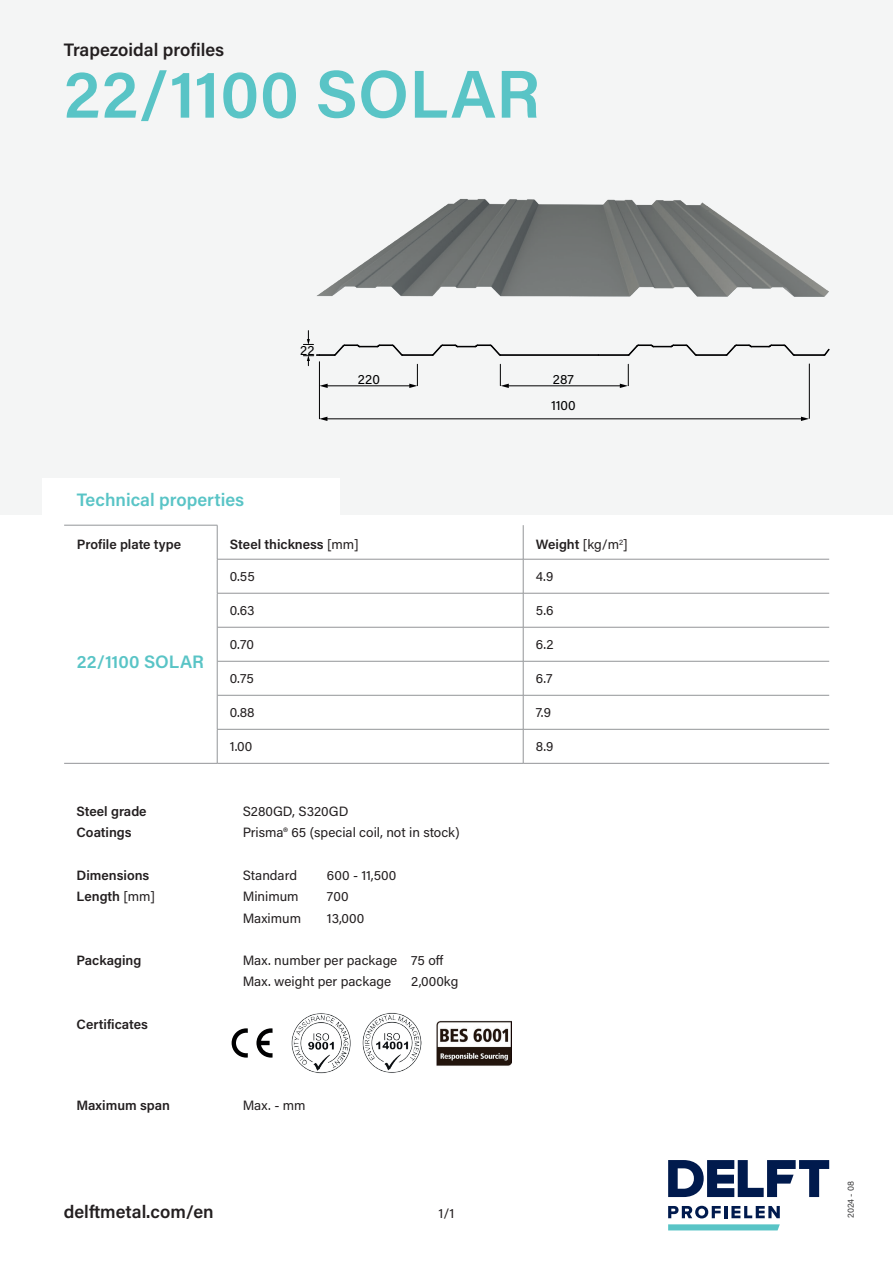
<style>
.page{position:relative;width:893px;height:1263px;background:#fff}
.page>*{position:absolute;margin:0;border:0;box-sizing:border-box;transform-origin:0 0}
.t1{font:600 67.5px "Acumin Pro";color:#59c4c6}
.t2{font:600 18px "Acumin Pro";color:#231f20}
.t3{font:600 18px "Acumin Pro";color:#59c4c6}
.t4{font:13.5px/21.3px "Acumin Pro";color:#231f20}
.t5{font:600 13.5px "Acumin Pro";color:#231f20}
.t6{font:13.5px "Acumin Pro";letter-spacing:.005em;color:#000001}
.t7{font:9px "Acumin Pro";color:#3e3e3f}
.s1{font-weight:400}
</style>
<div class="page">
<svg style="left:668px;top:1206px;width:112px;height:12px"></svg>
<svg style="left:668px;top:1160px;width:161px;height:37px"></svg>
<svg style="left:668px;top:1224px;width:112px;height:6px"></svg>
<div style="left:0;top:0;width:893px;height:514px;background:#f4f5f5"></div>
<div style="left:43px;top:478px;width:297px;height:58px;background:#fff"></div>
<hr style="left:64px;top:763px;width:153px;height:1px;background:#939598">
<hr style="left:64px;top:525px;width:153px;height:1px;background:#939598">
<hr style="left:217px;top:525px;width:1px;height:34px;background:#939598">
<hr style="left:523px;top:525px;width:1px;height:34px;background:#939598">
<hr style="left:217px;top:559px;width:306px;height:1px;background:#939598">
<hr style="left:217px;top:559px;width:1px;height:34px;background:#939598">
<hr style="left:523px;top:559px;width:306px;height:1px;background:#939598">
<hr style="left:523px;top:559px;width:1px;height:34px;background:#939598">
<hr style="left:217px;top:593px;width:306px;height:1px;background:#939598">
<hr style="left:217px;top:593px;width:1px;height:34px;background:#939598">
<hr style="left:523px;top:593px;width:306px;height:1px;background:#939598">
<hr style="left:523px;top:593px;width:1px;height:34px;background:#939598">
<hr style="left:217px;top:627px;width:1px;height:34px;background:#939598">
<hr style="left:523px;top:627px;width:1px;height:34px;background:#939598">
<hr style="left:217px;top:661px;width:1px;height:34px;background:#939598">
<hr style="left:523px;top:661px;width:1px;height:34px;background:#939598">
<hr style="left:217px;top:695px;width:1px;height:34px;background:#939598">
<hr style="left:523px;top:695px;width:1px;height:34px;background:#939598">
<hr style="left:217px;top:627px;width:306px;height:1px;background:#939598">
<hr style="left:523px;top:627px;width:306px;height:1px;background:#939598">
<hr style="left:217px;top:661px;width:306px;height:1px;background:#939598">
<hr style="left:523px;top:661px;width:306px;height:1px;background:#939598">
<hr style="left:217px;top:695px;width:306px;height:1px;background:#939598">
<hr style="left:523px;top:695px;width:306px;height:1px;background:#939598">
<hr style="left:217px;top:729px;width:306px;height:1px;background:#939598">
<hr style="left:217px;top:729px;width:1px;height:34px;background:#939598">
<hr style="left:523px;top:729px;width:306px;height:1px;background:#939598">
<hr style="left:523px;top:729px;width:1px;height:34px;background:#939598">
<hr style="left:217px;top:763px;width:306px;height:1px;background:#939598">
<hr style="left:523px;top:763px;width:306px;height:1px;background:#939598">
<img style="left:317px;top:199px;width:512px;height:98px">
<hr style="left:809px;top:364px;width:1px;height:54px;background:#000001">
<hr style="left:319px;top:362px;width:1px;height:57px;background:#000001">
<hr style="left:326px;top:418px;width:476px;height:1px;background:#000001">
<svg style="left:801px;top:417px;width:8px;height:4px"></svg>
<svg style="left:319px;top:417px;width:8px;height:4px"></svg>
<hr style="left:507px;top:385px;width:114px;height:1px;background:#000001">
<svg style="left:500px;top:364px;width:9px;height:24px"></svg>
<svg style="left:620px;top:364px;width:9px;height:24px"></svg>
<hr style="left:402px;top:355px;width:30px;height:1px;background:#000001">
<hr style="left:402px;top:354px;width:30px;height:1px;background:#000001">
<hr style="left:598px;top:355px;width:30px;height:1px;background:#000001">
<hr style="left:598px;top:354px;width:30px;height:1px;background:#000001">
<hr style="left:500px;top:355px;width:98px;height:1px;background:#000001">
<hr style="left:500px;top:354px;width:98px;height:1px;background:#000001">
<svg style="left:431px;top:344px;width:70px;height:12px"></svg>
<svg style="left:627px;top:344px;width:69px;height:12px"></svg>
<hr style="left:696px;top:355px;width:30px;height:1px;background:#000001">
<hr style="left:696px;top:354px;width:30px;height:1px;background:#000001">
<hr style="left:794px;top:355px;width:30px;height:1px;background:#000001">
<hr style="left:794px;top:354px;width:30px;height:1px;background:#000001">
<svg style="left:823px;top:348px;width:7px;height:8px"></svg>
<svg style="left:725px;top:344px;width:70px;height:12px"></svg>
<svg style="left:303px;top:331px;width:115px;height:57px"></svg>
<svg style="left:256px;top:1028px;width:17px;height:29px"></svg>
<svg style="left:232px;top:1028px;width:16px;height:29px"></svg>
<img style="left:292px;top:1013px;width:59px;height:60px">
<img style="left:436px;top:1020px;width:76px;height:46px">
<img style="left:362px;top:1013px;width:60px;height:60px">
<h2 class="t2" style="left:64px;top:37px;width:162px">Trapezoidal profiles</h2>
<h1 class="t1" style="left:64px;top:47px;width:478px">22/1100 SOLAR</h1>
<p class="t6" style="left:300px;top:340px;width:16px">22</p>
<p class="t6" style="left:358px;top:369px;width:24px">220</p>
<p class="t6" style="left:553px;top:369px;width:22px">287</p>
<p class="t6" style="left:551px;top:396px;width:26px">1100</p>
<h2 class="t3" style="left:77px;top:487px;width:169px">Technical properties</h2>
<p class="t5" style="left:77px;top:535px;width:106px">Profile plate type</p>
<p class="t5" style="left:230px;top:535px;width:130px">Steel thickness <span class="s1">[mm]</span></p>
<p class="t5" style="left:536px;top:535px;width:93px">Weight <span class="s1">[kg/m</span><sup>2</sup><span class="s1">]</span></p>
<h2 class="t3" style="left:77px;top:649px;width:129px">22/1100 SOLAR</h2>
<p class="t4" style="left:230px;top:565px;width:26px">0.55</p>
<p class="t4" style="left:536px;top:565px;width:19px">4.9</p>
<p class="t4" style="left:230px;top:599px;width:26px">0.63</p>
<p class="t4" style="left:536px;top:599px;width:19px">5.6</p>
<p class="t4" style="left:230px;top:633px;width:26px">0.70</p>
<p class="t4" style="left:536px;top:633px;width:19px">6.2</p>
<p class="t4" style="left:230px;top:667px;width:25px">0.75</p>
<p class="t4" style="left:536px;top:667px;width:18px">6.7</p>
<p class="t4" style="left:230px;top:701px;width:26px">0.88</p>
<p class="t4" style="left:536px;top:701px;width:17px">7.9</p>
<p class="t4" style="left:230px;top:735px;width:24px">1.00</p>
<p class="t4" style="left:536px;top:735px;width:19px">8.9</p>
<p class="t5" style="left:77px;top:802px;width:72px">Steel grade</p>
<p class="t4" style="left:243px;top:800px;width:107px">S280GD, S320GD</p>
<p class="t5" style="left:77px;top:823px;width:57px">Coatings</p>
<p class="t4" style="left:243px;top:821px;width:218px">Prisma® 65 (special coil, not in stock)</p>
<p class="t5" style="left:77px;top:865px;width:74px">Dimensions</p>
<p class="t4" style="left:243px;top:864px;width:56px">Standard</p>
<p class="t4" style="left:327px;top:864px;width:71px">600 - 11,500</p>
<p class="t5" style="left:77px;top:887px;width:80px">Length <span class="s1">[mm]</span></p>
<p class="t4" style="left:243px;top:885px;width:57px">Minimum</p>
<p class="t4" style="left:327px;top:885px;width:23px">700</p>
<p class="t4" style="left:243px;top:907px;width:60px">Maximum</p>
<p class="t4" style="left:327px;top:907px;width:39px">13,000</p>
<p class="t5" style="left:77px;top:951px;width:66px">Packaging</p>
<p class="t4" style="left:243px;top:949px;width:202px">Max. number per package 75 off<br>Max. weight per package</p>
<p class="t4" style="left:411px;top:970px;width:49px">2,000kg</p>
<p class="t5" style="left:77px;top:1015px;width:73px">Certificates</p>
<p class="t5" style="left:77px;top:1095px;width:95px">Maximum span</p>
<p class="t4" style="left:243px;top:1094px;width:64px">Max. - mm</p>
<h2 class="t2" style="left:64px;top:1199px;width:151px">delftmetal.com/en</h2>
<p class="t4" style="left:439px;top:1202px;width:17px">1/1</p>
<p class="t7" style="left:844px;top:1218px;width:39px;rotate:-90deg">2024 - 08</p>
</div>
